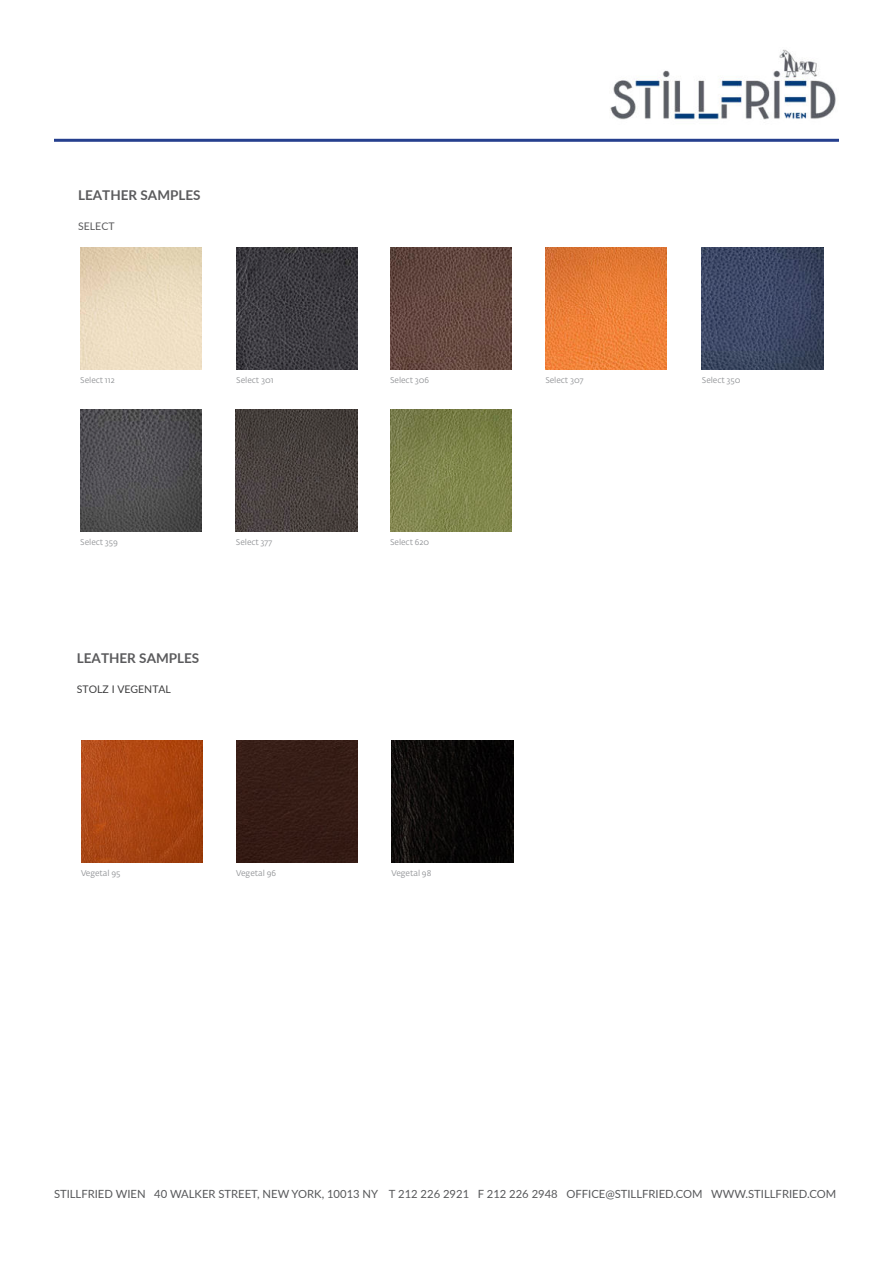
<style>
.page{position:relative;width:893px;height:1263px;background:#fff}
.page>*{position:absolute;margin:0;border:0;box-sizing:border-box;transform-origin:0 0}
.t1{font:700 13.5px "Lato";color:#5a5a5c}
.t2{font:11.25px "Lato";color:#57585a}
.t3{font:10.5px "Lato";color:#3e3e3f}
.t4{font:10.5px "Lato";color:#5a5a5c}
.t5{font:8.25px "Fedra Sans Alt Std";letter-spacing:-.005em;color:#939598}
</style>
<div class="page">
<hr style="left:54px;top:139px;width:785px;height:3px;background:#253f8e">
<img style="left:390px;top:248px;width:122px;height:121px">
<img style="left:80px;top:248px;width:122px;height:121px">
<img style="left:545px;top:248px;width:122px;height:121px">
<img style="left:236px;top:248px;width:122px;height:121px">
<img style="left:80px;top:410px;width:122px;height:121px">
<img style="left:236px;top:410px;width:121px;height:121px">
<img style="left:702px;top:248px;width:121px;height:121px">
<img style="left:390px;top:410px;width:122px;height:121px">
<img style="left:81px;top:741px;width:121px;height:121px">
<div style="left:236px;top:741px;width:122px;height:121px;background:#351c15"></div>
<img style="left:392px;top:741px;width:121px;height:121px">
<img style="left:610px;top:49px;width:226px;height:71px">
<p class="t1" style="left:78px;top:185px;width:124px">LEATHER SAMPLES</p>
<p class="t4" style="left:78px;top:219px;width:38px">SELECT</p>
<p class="t5" style="left:80px;top:376px;width:36px">Select 112</p>
<p class="t5" style="left:545px;top:376px;width:40px">Select 307</p>
<p class="t5" style="left:236px;top:376px;width:39px">Select 301</p>
<p class="t5" style="left:390px;top:376px;width:41px">Select 306</p>
<p class="t5" style="left:80px;top:538px;width:39px">Select 359</p>
<p class="t5" style="left:236px;top:538px;width:38px">Select 377</p>
<p class="t1" style="left:77px;top:648px;width:124px">LEATHER SAMPLES</p>
<p class="t3" style="left:77px;top:682px;width:96px">STOLZ I VEGENTAL</p>
<p class="t5" style="left:390px;top:538px;width:41px">Select 620</p>
<p class="t5" style="left:81px;top:869px;width:41px">Vegetal 95</p>
<p class="t5" style="left:236px;top:869px;width:41px">Vegetal 96</p>
<p class="t5" style="left:391px;top:869px;width:41px">Vegetal 98</p>
<p class="t5" style="left:702px;top:376px;width:40px">Select 350</p>
<p class="t2" style="left:54px;top:1190px;width:784px">STILLFRIED WIEN 40 WALKER STREET, NEW YORK, 10013 NY T 212 226 2921 F 212 226 2948 OFFICE@STILLFRIED.COM WWW.STILLFRIED.COM</p>
</div>
